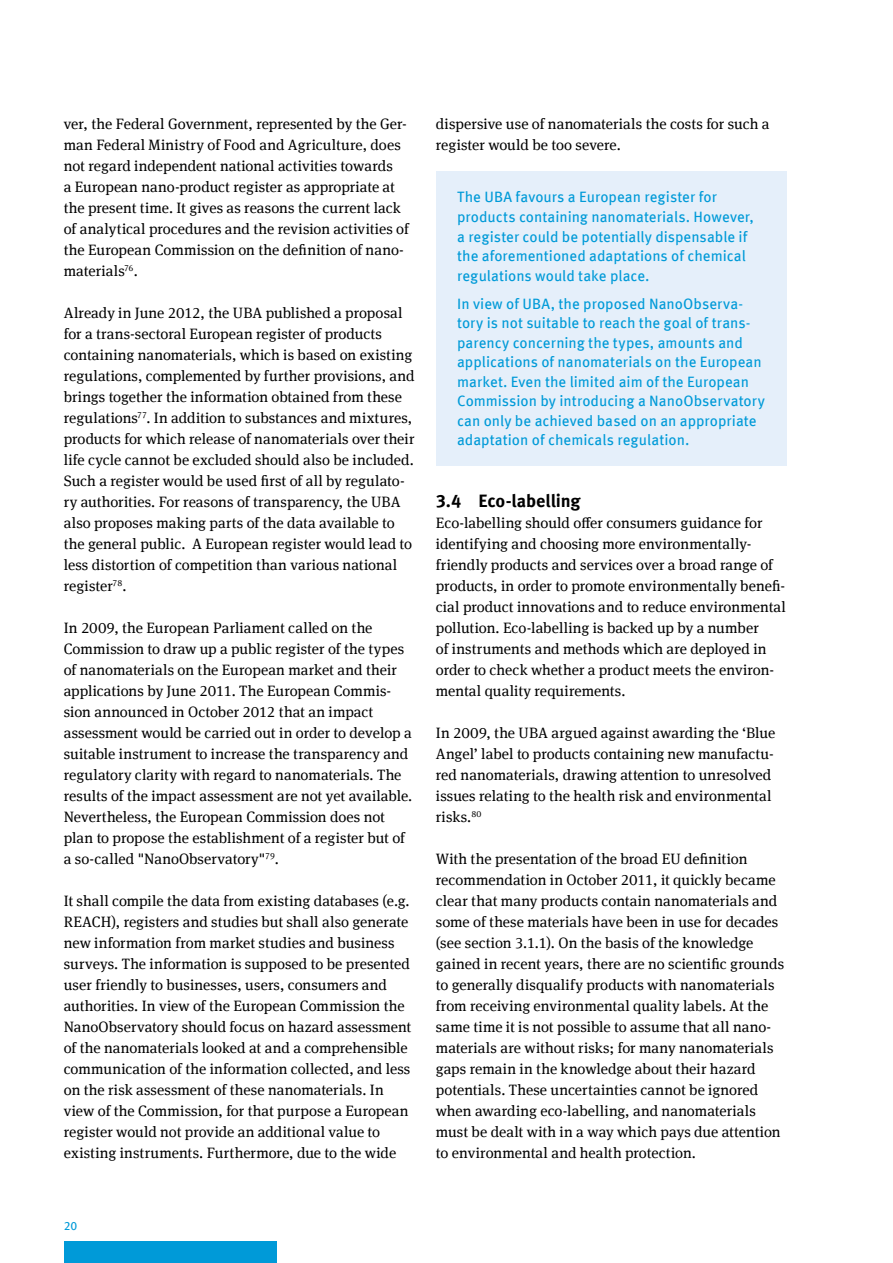
<style>
.page{position:relative;width:893px;height:1263px;background:#fff}
.page>*{position:absolute;margin:0;border:0;box-sizing:border-box;transform-origin:0 0}
.Überschrift_2{font:700 18px "Meta Offc";letter-spacing:-.005em;color:#000}
.Fließtext{font:15px/21px "Meta Serif Offc";letter-spacing:.005em;color:#000}
.Fließtext_Infobox{font:15px/19.5px "Meta Offc";color:#009ad8}
.t1{font:12px "Meta Offc";color:#009ad8}
</style>
<div class="page">
<div style="left:64px;top:1242px;width:212px;height:21px;background:#009ad8"></div>
<div style="left:436px;top:171px;width:351px;height:294px;background:#e5effa"></div>
<p class="Fließtext" style="left:64px;top:114px;width:346px">ver, the Federal Government, represented by the Ger&shy;man Federal Ministry of Food and Agriculture, does not regard independent national activities towards<br>a European nano-product register as appropriate at the present time. It gives as reasons the current lack of analytical procedures and the revision activities of the European Commission on the definition of nano&shy;materials<sup>76</sup>.</p>
<p class="Fließtext" style="left:64px;top:303px;width:352px">Already in June 2012, the UBA published a proposal for a trans-sectoral European register of products containing nanomaterials, which is based on existing regulations, complemented by further provisions, and brings together the information obtained from these regulations<sup>77</sup>. In addition to substances and mixtures, products for which release of nanomaterials over their life cycle cannot be excluded should also be included.<br>Such a register would be used first of all by regulato&shy;ry authorities. For reasons of transparency, the UBA also proposes making parts of the data available to the general public. A European register would lead to less distortion of competition than various national register<sup>78</sup>.</p>
<p class="Fließtext" style="left:64px;top:618px;width:350px">In 2009, the European Parliament called on the Commission to draw up a public register of the types of nanomaterials on the European market and their applications by June 2011. The European Commis&shy;sion announced in October 2012 that an impact assessment would be carried out in order to develop a suitable instrument to increase the transparency and regulatory clarity with regard to nanomaterials. The results of the impact assessment are not yet available.<br>Nevertheless, the European Commission does not plan to propose the establishment of a register but of a so-called "NanoObservatory"<sup>79</sup>.</p>
<p class="Fließtext" style="left:64px;top:891px;width:349px">It shall compile the data from existing databases (e.g.<br>REACH), registers and studies but shall also generate new information from market studies and business surveys. The information is supposed to be presented user friendly to businesses, users, consumers and authorities. In view of the European Commission the NanoObservatory should focus on hazard assessment of the nanomaterials looked at and a comprehensible communication of the information collected, and less on the risk assessment of these nanomaterials. In view of the Commission, for that purpose a European register would not provide an additional value to existing instruments. Furthermore, due to the wide</p>
<p class="Fließtext" style="left:436px;top:114px;width:335px">dispersive use of nanomaterials the costs for such a register would be too severe.</p>
<p class="Fließtext_Infobox" style="left:457px;top:188px;width:298px">The UBA favours a European register for products containing nanomaterials. However, a register could be potentially dispensable if the aforementioned adaptations of chemical regulations would take place.</p>
<p class="Fließtext_Infobox" style="left:457px;top:294px;width:309px">In view of UBA, the proposed NanoObserva&shy;tory is not suitable to reach the goal of trans&shy;parency concerning the types, amounts and applications of nanomaterials on the European market. Even the limited aim of the European Commission by introducing a NanoObservatory can only be achieved based on an appropriate adaptation of chemicals regulation.</p>
<p class="Überschrift_2" style="left:436px;top:490px;width:146px">3.4 Eco-labelling</p>
<p class="Fließtext" style="left:436px;top:513px;width:352px">Eco-labelling should offer consumers guidance for identifying and choosing more environmentally&shy;friendly products and services over a broad range of products, in order to promote environmentally benefi&shy;cial product innovations and to reduce environmental pollution. Eco-labelling is backed up by a number<br>of instruments and methods which are deployed in order to check whether a product meets the environ&shy;mental quality requirements.</p>
<p class="Fließtext" style="left:436px;top:723px;width:341px">In 2009, the UBA argued against awarding the ‘Blue Angel’ label to products containing new manufactu&shy;red nanomaterials, drawing attention to unresolved issues relating to the health risk and environmental risks.<sup>80</sup></p>
<p class="Fließtext" style="left:436px;top:849px;width:350px">With the presentation of the broad EU definition recommendation in October 2011, it quickly became clear that many products contain nanomaterials and some of these materials have been in use for decades (see section 3.1.1). On the basis of the knowledge gained in recent years, there are no scientific grounds to generally disqualify products with nanomaterials from receiving environmental quality labels. At the same time it is not possible to assume that all nano&shy;materials are without risks; for many nanomaterials gaps remain in the knowledge about their hazard potentials. These uncertainties cannot be ignored when awarding eco-labelling, and nanomaterials must be dealt with in a way which pays due attention to environmental and health protection.</p>
<p class="t1" style="left:64px;top:1218px;width:15px">20</p>
</div>
